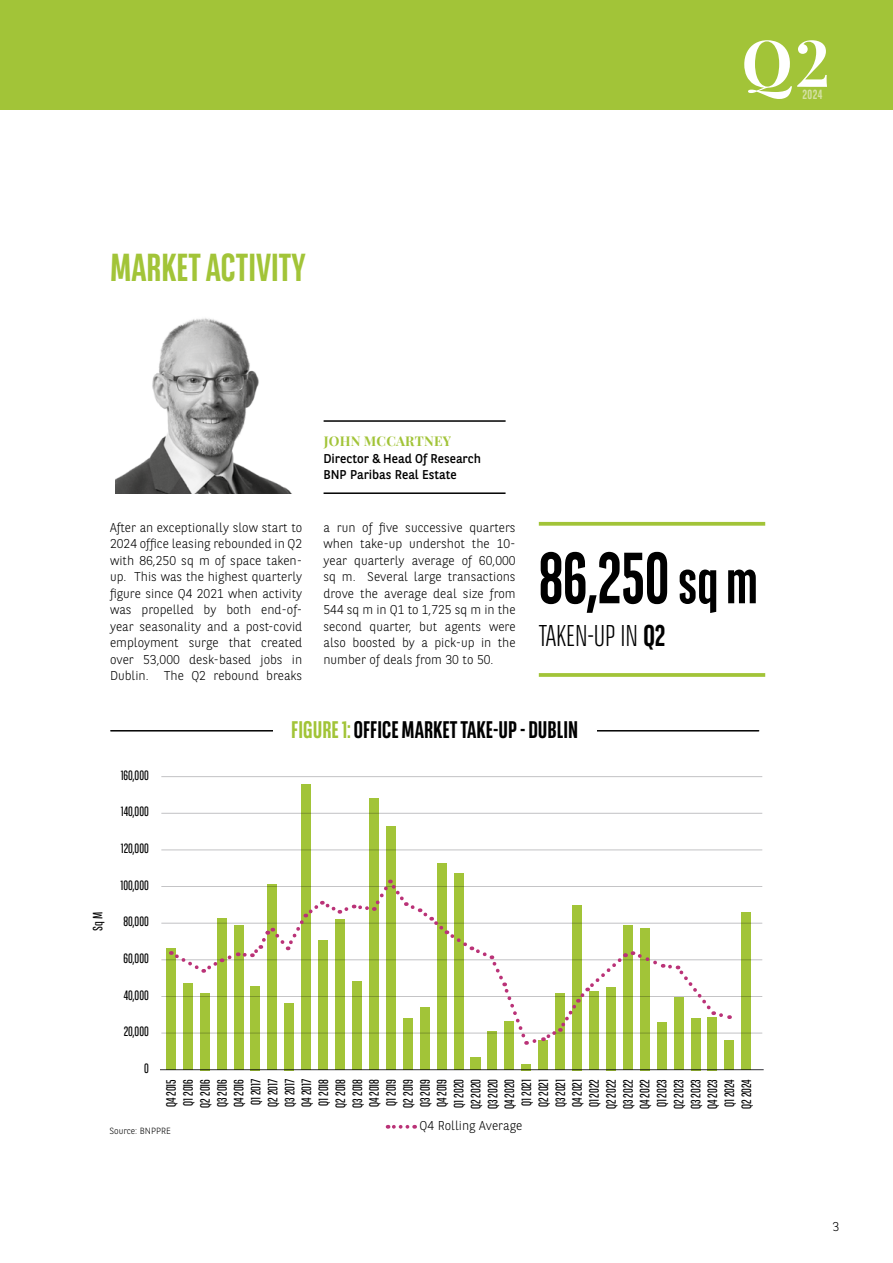
<style>
.page{position:relative;width:893px;height:1263px;background:#fff}
.page>*{position:absolute;margin:0;border:0;box-sizing:border-box;transform-origin:0 0}
.t1{font:700 72.3px "BNPP Sans Condensed";color:#000;scale:.95 1}
.t2{font:700 64.5px "Playfair Display";color:#fff}
.t3{font:700 39px "BNPP Sans Condensed";color:#a2c438}
.t4{font:300 30px "BNPP Sans Condensed";color:#000}
.t5{font:700 24px "BNPP Sans Condensed";color:#000}
.t6{font:13.5px/17px "BNPP Sans Condensed";color:#000;text-align:justify}
.t7{font:700 13.5px "Playfair Display";letter-spacing:.015em;color:#a2c438}
.t8{font:700 13.2px "BNPP Sans Condensed";color:#d4e1a4}
.t9{font:300 12.75px/16.5px "BNPP Sans";color:#000;text-align:justify}
.t10{font:12.75px/16.5px "BNPP Sans";color:#000}
.t11{font:300 9px "BNPP Sans";color:#000}
.s1{font-size:61.95px}
.s2{font-weight:700}
.s3{color:#a2c438}
</style>
<div class="page">
<div style="left:0;top:0;width:893px;height:110px;background:#a2c438"></div>
<hr style="left:160px;top:1069px;width:604px;height:1px;background:#2f2f37">
<hr style="left:161px;top:1033px;width:601px;height:1px;background:#2f2f37">
<hr style="left:161px;top:996px;width:601px;height:1px;background:#2f2f37">
<hr style="left:161px;top:959px;width:601px;height:1px;background:#2f2f37">
<hr style="left:161px;top:813px;width:601px;height:1px;background:#2f2f37">
<hr style="left:161px;top:923px;width:601px;height:1px;background:#2f2f37">
<hr style="left:161px;top:776px;width:601px;height:1px;background:#2f2f37">
<hr style="left:161px;top:850px;width:601px;height:1px;background:#2f2f37">
<hr style="left:161px;top:886px;width:601px;height:1px;background:#2f2f37">
<svg style="left:539px;top:522px;width:226px;height:4px"></svg>
<svg style="left:539px;top:673px;width:226px;height:4px"></svg>
<hr style="left:111px;top:730px;width:648px;height:1px;background:#000">
<div style="left:273px;top:712px;width:323px;height:34px;background:#fff"></div>
<img style="left:116px;top:318px;width:176px;height:176px">
<hr style="left:324px;top:492px;width:182px;height:2px;background:#000">
<hr style="left:324px;top:420px;width:182px;height:2px;background:#000">
<svg style="left:388px;top:1125px;width:19px;height:4px"></svg>
<div style="left:166px;top:948px;width:10px;height:122px;background:#a2c438"></div>
<div style="left:301px;top:784px;width:10px;height:286px;background:#a2c438"></div>
<div style="left:437px;top:863px;width:10px;height:207px;background:#a2c438"></div>
<div style="left:572px;top:905px;width:10px;height:165px;background:#a2c438"></div>
<div style="left:200px;top:993px;width:10px;height:77px;background:#a2c438"></div>
<div style="left:335px;top:920px;width:10px;height:150px;background:#a2c438"></div>
<div style="left:470px;top:1058px;width:11px;height:12px;background:#a2c438"></div>
<div style="left:606px;top:987px;width:10px;height:83px;background:#a2c438"></div>
<div style="left:234px;top:925px;width:9px;height:145px;background:#a2c438"></div>
<div style="left:369px;top:798px;width:10px;height:272px;background:#a2c438"></div>
<div style="left:504px;top:1021px;width:10px;height:49px;background:#a2c438"></div>
<div style="left:640px;top:928px;width:10px;height:142px;background:#a2c438"></div>
<div style="left:267px;top:885px;width:10px;height:185px;background:#a2c438"></div>
<div style="left:403px;top:1018px;width:10px;height:52px;background:#a2c438"></div>
<div style="left:538px;top:1041px;width:10px;height:29px;background:#a2c438"></div>
<div style="left:521px;top:1064px;width:10px;height:6px;background:#a2c438"></div>
<div style="left:674px;top:998px;width:10px;height:72px;background:#a2c438"></div>
<div style="left:707px;top:1017px;width:10px;height:53px;background:#a2c438"></div>
<div style="left:183px;top:983px;width:10px;height:87px;background:#a2c438"></div>
<div style="left:318px;top:941px;width:10px;height:129px;background:#a2c438"></div>
<div style="left:454px;top:874px;width:9px;height:196px;background:#a2c438"></div>
<div style="left:589px;top:991px;width:10px;height:79px;background:#a2c438"></div>
<div style="left:217px;top:918px;width:10px;height:152px;background:#a2c438"></div>
<div style="left:352px;top:981px;width:10px;height:89px;background:#a2c438"></div>
<div style="left:487px;top:1032px;width:10px;height:38px;background:#a2c438"></div>
<div style="left:623px;top:925px;width:10px;height:145px;background:#a2c438"></div>
<div style="left:250px;top:986px;width:10px;height:84px;background:#a2c438"></div>
<div style="left:386px;top:826px;width:10px;height:244px;background:#a2c438"></div>
<div style="left:657px;top:1022px;width:10px;height:48px;background:#a2c438"></div>
<div style="left:284px;top:1003px;width:10px;height:67px;background:#a2c438"></div>
<div style="left:420px;top:1008px;width:10px;height:62px;background:#a2c438"></div>
<div style="left:555px;top:994px;width:10px;height:76px;background:#a2c438"></div>
<div style="left:691px;top:1018px;width:9px;height:52px;background:#a2c438"></div>
<div style="left:724px;top:1041px;width:10px;height:29px;background:#a2c438"></div>
<div style="left:741px;top:912px;width:10px;height:158px;background:#a2c438"></div>
<svg style="left:169px;top:879px;width:561px;height:167px"></svg>
<h3 class="t3" style="left:110px;top:245px;width:198px">MARKET ACTIVITY</h3>
<h2 class="t2" style="left:741px;top:12px;width:90px">Q2</h2>
<p class="t8" style="left:802px;top:87px;width:21px">2024</p>
<p class="t7" style="left:324px;top:431px;width:129px">JOHN MCCARTNEY</p>
<p class="t10" style="left:323px;top:449px;width:159px">Director &amp; Head Of Research<br>BNP Paribas Real Estate</p>
<p class="t9" style="left:110px;top:518px;width:194px">After an exceptionally slow start to 2024 office leasing rebounded in Q2 with 86,250 sq m of space taken&shy;up. This was the highest quarterly figure since Q4 2021 when activity was propelled by both end-of&shy;year seasonality and a post-covid employment surge that created over 53,000 desk-based jobs in Dublin. The Q2 rebound breaks</p>
<p class="t9" style="left:323px;top:518px;width:194px">a run of five successive quarters when take-up undershot the 10- year quarterly average of 60,000 sq m. Several large transactions drove the average deal size from 544 sq m in Q1 to 1,725 sq m in the second quarter, but agents were also boosted by a pick-up in the number of deals from 30 to 50.</p>
<h1 class="t1" style="left:539px;top:536px;width:232px">86,250 <span class="s1">sq m</span></h1>
<h3 class="t4" style="left:539px;top:617px;width:128px">TAKEN-UP IN <span class="s2">Q2</span></h3>
<p class="t6" style="left:89px;top:931px;width:20px;rotate:-90deg">Sq M</p>
<p class="t6" style="left:121px;top:766px;width:30px">160,000</p>
<p class="t6" style="left:121px;top:803px;width:29px">140,000</p>
<p class="t6" style="left:121px;top:840px;width:30px">120,000</p>
<p class="t6" style="left:121px;top:876px;width:30px">100,000</p>
<p class="t6" style="left:124px;top:913px;width:27px">80,000</p>
<p class="t6" style="left:124px;top:950px;width:27px">60,000</p>
<p class="t6" style="left:124px;top:986px;width:26px">40,000</p>
<p class="t6" style="left:124px;top:1023px;width:27px">20,000</p>
<p class="t6" style="left:144px;top:1060px;width:6px">0</p>
<h3 class="t5" style="left:291px;top:715px;width:288px"><span class="s3">FIGURE 1:</span> OFFICE MARKET TAKE-UP - DUBLIN</h3>
<p class="t6" style="left:163px;top:1109px;width:32px;rotate:-90deg">Q4 2015<br>Q1 2016<br>Q2 2016<br>Q3 2016<br>Q4 2016<br>Q1 2017<br>Q2 2017<br>Q3 2017<br>Q4 2017<br>Q1 2018<br>Q2 2018<br>Q3 2018<br>Q4 2018<br>Q1 2019<br>Q2 2019<br>Q3 2019<br>Q4 2019<br>Q1 2020<br>Q2 2020<br>Q3 2020<br>Q4 2020<br>Q1 2021<br>Q2 2021<br>Q3 2021<br>Q4 2021<br>Q1 2022<br>Q2 2022<br>Q3 2022<br>Q4 2022<br>Q1 2023<br>Q2 2023<br>Q3 2023<br>Q4 2023<br>Q1 2024<br>Q2 2024</p>
<p class="t11" style="left:109px;top:1124px;width:63px">Source: BNPPRE</p>
<p class="t9" style="left:420px;top:1117px;width:104px">Q4 Rolling Average</p>
<p class="t9" style="left:833px;top:1218px;width:8px">3</p>
</div>
